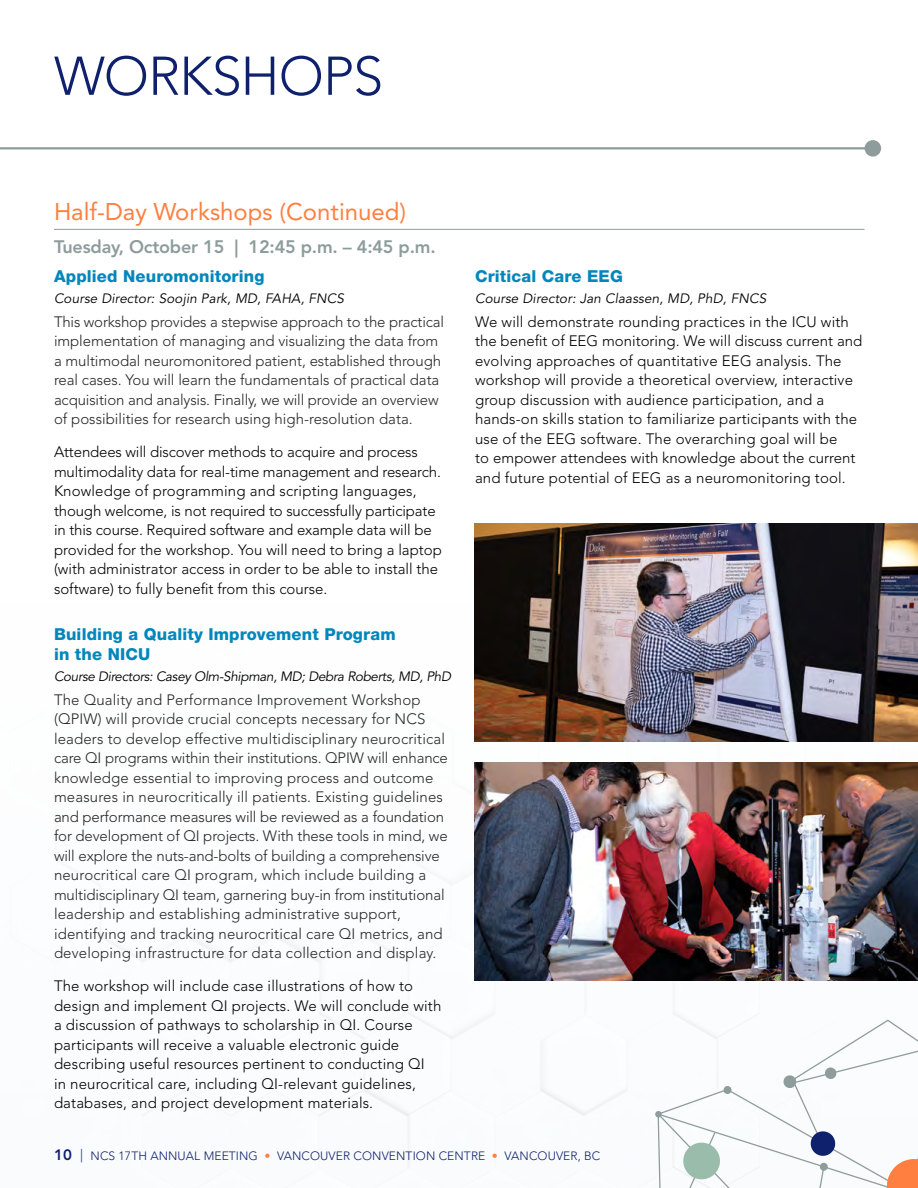
<style>
.page{position:relative;width:918px;height:1188px;background:#fff}
.page>*{position:absolute;margin:0;border:0;box-sizing:border-box;transform-origin:0 0}
.t1{font:300 54px "Avenir LT Std";letter-spacing:-.015em;color:#0f206c}
.Subhead{font:24px "Avenir LT Std";color:#ff7f40}
.Subhead2{font:800 18px "Avenir LT Std";letter-spacing:-.01em;color:#8e9c9c}
.Course_Name{font:800 16.5px/19.5px "Helvetica Neue LT Std";letter-spacing:.01em;color:#0187bc}
.Body{font:300 15px/19.5px "Avenir LT Std";letter-spacing:-.005em;color:#262626}
.Body_Last{font:300 15px/19.5px "Avenir LT Std";letter-spacing:.01em;color:#000}
.Body_Last-2{font:300 15px/19.5px "Avenir LT Std";letter-spacing:-.01em;color:#000}
.Course_Speaker{font:italic 13.5px "Avenir LT Std";letter-spacing:.01em;color:#000}
.Course_Speaker-2{font:italic 13.5px "Avenir LT Std";letter-spacing:-.025em;color:#000}
.t2{font:300 12px "Avenir LT Std";letter-spacing:.01em;color:#0f206c}
.s1{font-weight:800;font-size:15px}
.s2{font-size:13.5px}
.s3{font-weight:400;color:#ff7f40}
</style>
<div class="page">
<img style="left:99px;top:594px;width:819px;height:574px">
<hr style="left:0;top:147px;width:881px;height:2px;background:#8e9c9c">
<div style="left:865px;top:140px;width:16px;height:17px;background:#8e9c9c;border-radius:50%"></div>
<svg style="left:655px;top:1020px;width:263px;height:168px"></svg>
<hr style="left:54px;top:229px;width:811px;height:1px;background:#8e9c9c">
<img style="left:475px;top:523px;width:443px;height:219px">
<img style="left:475px;top:763px;width:443px;height:218px">
<p class="t1" style="left:54px;top:44px;width:331px">WORKSHOPS</p>
<p class="Subhead" style="left:54px;top:198px;width:354px">Half-Day Workshops (Continued)</p>
<p class="Subhead2" style="left:54px;top:236px;width:383px">Tuesday, October 15 | 12:45 p.m. – 4:45 p.m.</p>
<p class="Course_Name" style="left:54px;top:266px;width:212px">Applied Neuromonitoring</p>
<p class="Course_Speaker" style="left:54px;top:290px;width:291px">Course Director: Soojin Park, MD, FAHA, FNCS</p>
<p class="Body" style="left:54px;top:312px;width:392px">This workshop provides a stepwise approach to the practical implementation of managing and visualizing the data from a multimodal neuromonitored patient, established through real cases. You will learn the fundamentals of practical data acquisition and analysis. Finally, we will provide an overview of possibilities for research using high-resolution data.</p>
<p class="Body_Last-2" style="left:54px;top:442px;width:390px">Attendees will discover methods to acquire and process multimodality data for real-time management and research.<br>Knowledge of programming and scripting languages, though welcome, is not required to successfully participate in this course. Required software and example data will be provided for the workshop. You will need to bring a laptop (with administrator access in order to be able to install the software) to fully benefit from this course.</p>
<p class="Course_Name" style="left:54px;top:625px;width:343px">Building a Quality Improvement Program in the NICU</p>
<p class="Course_Speaker-2" style="left:54px;top:668px;width:399px">Course Directors: Casey Olm-Shipman, MD; Debra Roberts, MD, PhD</p>
<p class="Body" style="left:54px;top:690px;width:395px">The Quality and Performance Improvement Workshop (QPIW) will provide crucial concepts necessary for NCS leaders to develop effective multidisciplinary neurocritical care QI programs within their institutions. QPIW will enhance knowledge essential to improving process and outcome measures in neurocritically ill patients. Existing guidelines and performance measures will be reviewed as a foundation for development of QI projects. With these tools in mind, we will explore the nuts-and-bolts of building a comprehensive neurocritical care QI program, which include building a multidisciplinary QI team, garnering buy-in from institutional leadership and establishing administrative support, identifying and tracking neurocritical care QI metrics, and developing infrastructure for data collection and display.</p>
<p class="Body_Last" style="left:54px;top:976px;width:389px">The workshop will include case illustrations of how to design and implement QI projects. We will conclude with a discussion of pathways to scholarship in QI. Course participants will receive a valuable electronic guide describing useful resources pertinent to conducting QI<br>in neurocritical care, including QI-relevant guidelines, databases, and project development materials.</p>
<p class="Course_Name" style="left:475px;top:266px;width:149px">Critical Care EEG</p>
<p class="Course_Speaker" style="left:475px;top:290px;width:293px">Course Director: Jan Claassen, MD, PhD, FNCS</p>
<p class="Body_Last" style="left:475px;top:312px;width:389px">We will demonstrate rounding practices in the ICU with the benefit of EEG monitoring. We will discuss current and evolving approaches of quantitative EEG analysis. The workshop will provide a theoretical overview, interactive group discussion with audience participation, and a hands-on skills station to familiarize participants with the use of the EEG software. The overarching goal will be<br>to empower attendees with knowledge about the current and future potential of EEG as a neuromonitoring tool.</p>
<p class="t2" style="left:54px;top:1149px;width:548px"><span class="s1">10</span> <span class="s2">|</span> NCS 17TH ANNUAL MEETING <span class="s3">•</span> VANCOUVER CONVENTION CENTRE <span class="s3">•</span> VANCOUVER, BC</p>
</div>
